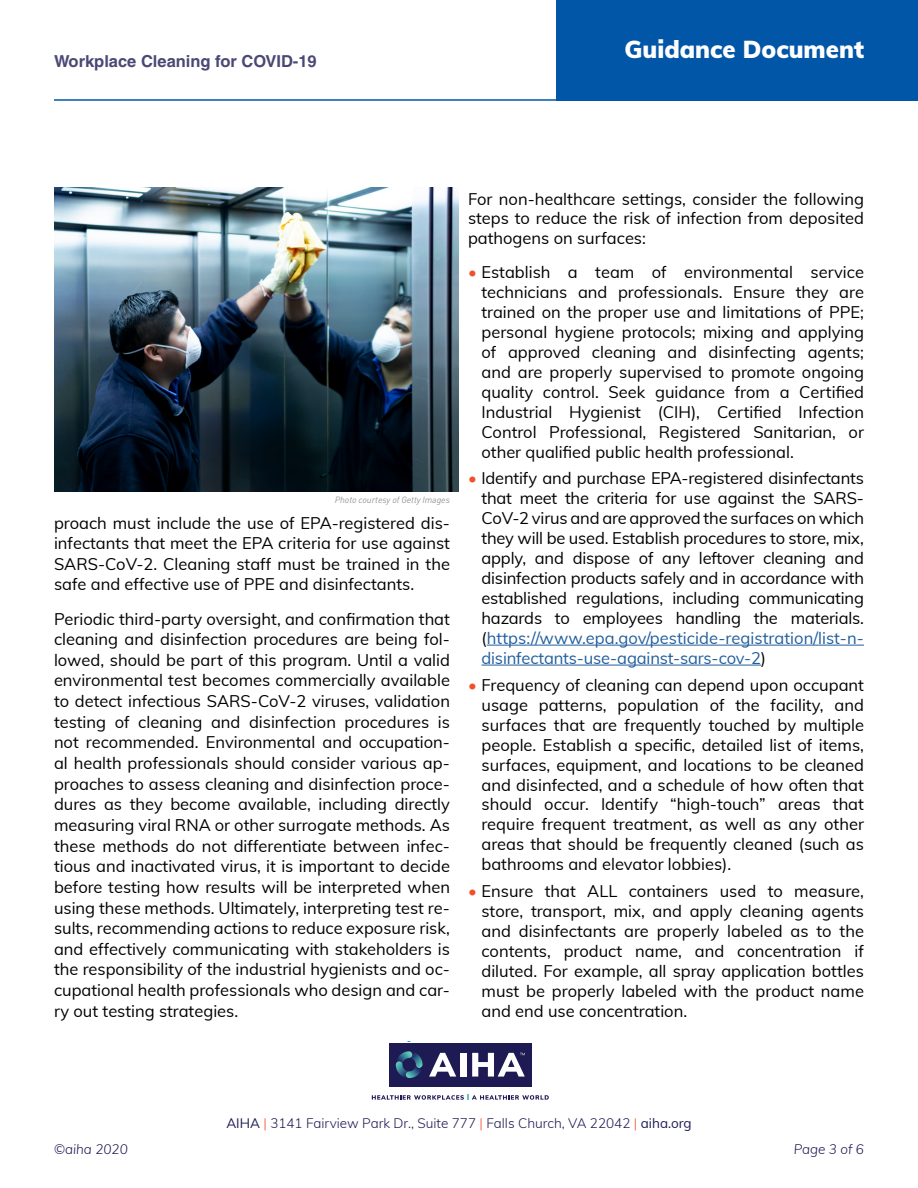
<style>
.page{position:relative;width:918px;height:1188px;background:#fff}
.page>*{position:absolute;margin:0;border:0;box-sizing:border-box;transform-origin:0 0}
.t1{font:900 24px "Muli";color:#fff}
.t2{font:16.5px/20px "Muli";color:#000;text-align:justify}
.t3{font:700 16.5px "Helvetica";color:#4b4875}
.t4{font:300 13.5px "Muli";color:#1e1a53}
.t5{font:italic 300 13.5px "Muli";color:#1e1a53}
.t6{font:italic 9px "DINOT";letter-spacing:-.01em;color:#939598}
.s1{color:#f0512a}
.s2{color:#215e9e}
.s3{font-weight:400}
</style>
<div class="page">
<hr style="left:54px;top:99px;width:537px;height:2px;background:#0256a7">
<div style="left:556px;top:0;width:362px;height:101px;background:#0256a7"></div>
<svg style="left:372px;top:1041px;width:177px;height:59px"></svg>
<hr style="left:487px;top:645px;width:377px;height:1px;background:#215e9e">
<hr style="left:482px;top:665px;width:279px;height:1px;background:#215e9e">
<img style="left:54px;top:188px;width:405px;height:304px">
<p class="t3" style="left:54px;top:51px;width:264px">Workplace Cleaning for COVID-19</p>
<h1 class="t1" style="left:625px;top:31px;width:241px">Guidance Document</h1>
<p class="t6" style="left:335px;top:494px;width:117px">Photo courtesy of Getty Images</p>
<p class="t2" style="left:54px;top:511px;width:398px;line-height:20.7px">proach must include the use of EPA-registered dis&shy;infectants that meet the EPA criteria for use against SARS-CoV-2. Cleaning staff must be trained in the safe and effective use of PPE and disinfectants.</p>
<p class="t2" style="left:54px;top:607px;width:398px;line-height:20.7px">Periodic third-party oversight, and confirmation that cleaning and disinfection procedures are being fol&shy;lowed, should be part of this program. Until a valid environmental test becomes commercially available to detect infectious SARS-CoV-2 viruses, validation testing of cleaning and disinfection procedures is not recommended. Environmental and occupation&shy;al health professionals should consider various ap&shy;proaches to assess cleaning and disinfection proce&shy;dures as they become available, including directly measuring viral RNA or other surrogate methods. As these methods do not differentiate between infec&shy;tious and inactivated virus, it is important to decide before testing how results will be interpreted when using these methods. Ultimately, interpreting test re&shy;sults, recommending actions to reduce exposure risk, and effectively communicating with stakeholders is the responsibility of the industrial hygienists and oc&shy;cupational health professionals who design and car&shy;ry out testing strategies.</p>
<p class="t2" style="left:468px;top:188px;width:398px">For non-healthcare settings, consider the following steps to reduce the risk of infection from deposited pathogens on surfaces:</p>
<p class="t2" style="left:481px;top:261px;width:384px;text-indent:-13px"><span class="s1">•</span> Establish a team of environmental service technicians and professionals. Ensure they are trained on the proper use and limitations of PPE; personal hygiene protocols; mixing and applying of approved cleaning and disinfecting agents; and are properly supervised to promote ongoing quality control. Seek guidance from a Certified Industrial Hygienist (CIH), Certified Infection Control Professional, Registered Sanitarian, or other qualified public health professional.</p>
<p class="t2" style="left:481px;top:468px;width:384px;text-indent:-13px"><span class="s1">•</span> Identify and purchase EPA-registered disinfectants that meet the criteria for use against the SARS-CoV-2 virus and are approved the surfaces on which they will be used. Establish procedures to store, mix, apply, and dispose of any leftover cleaning and disinfection products safely and in accordance with established regulations, including communicating hazards to employees handling the materials. (<span class="s2">https://www.epa.gov/pesticide-registration/list-n&shy;disinfectants-use-against-sars-cov-2</span>)</p>
<p class="t2" style="left:481px;top:674px;width:384px;text-indent:-13px"><span class="s1">•</span> Frequency of cleaning can depend upon occupant usage patterns, population of the facility, and surfaces that are frequently touched by multiple people. Establish a specific, detailed list of items, surfaces, equipment, and locations to be cleaned and disinfected, and a schedule of how often that should occur. Identify “high-touch” areas that require frequent treatment, as well as any other areas that should be frequently cleaned (such as bathrooms and elevator lobbies).</p>
<p class="t2" style="left:481px;top:880px;width:384px;text-indent:-13px"><span class="s1">•</span> Ensure that ALL containers used to measure, store, transport, mix, and apply cleaning agents and disinfectants are properly labeled as to the contents, product name, and concentration if diluted. For example, all spray application bottles must be properly labeled with the product name and end use concentration.</p>
<p class="t4" style="left:226px;top:1113px;width:467px"><span class="s3">AIHA</span> <span class="s1">|</span> 3141 Fairview Park Dr., Suite 777 <span class="s1">|</span> Falls Church, VA 22042 <span class="s1">|</span> <span class="s3">aiha.org</span></p>
<p class="t5" style="left:54px;top:1140px;width:75px">©aiha 2020</p>
<p class="t5" style="left:794px;top:1140px;width:72px">Page 3 of 6</p>
</div>
